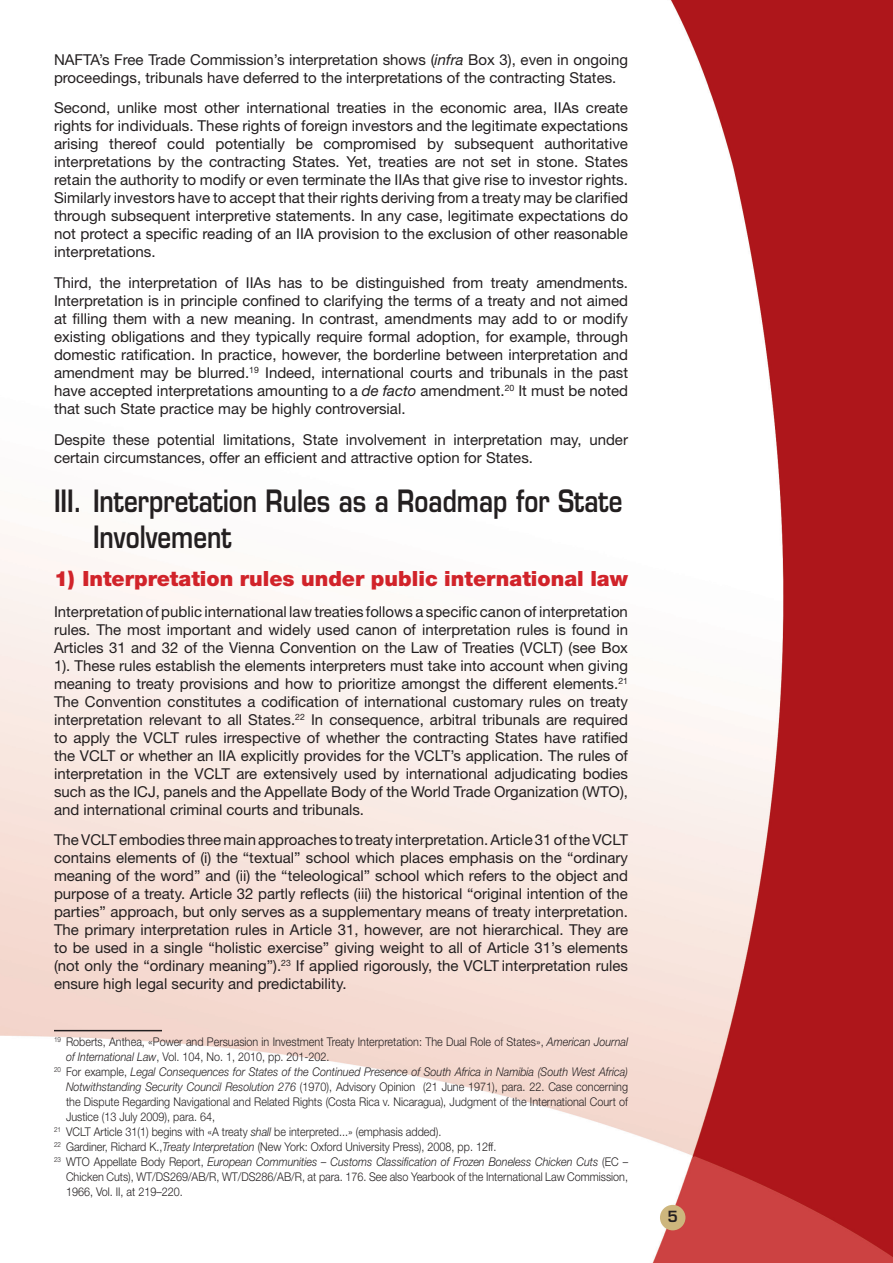
<style>
.page{position:relative;width:893px;height:1263px;background:#fff}
.page>*{position:absolute;margin:0;border:0;box-sizing:border-box;transform-origin:0 0}
.HEAD_A{font:600 30px/36px "Eurostile LT Std";color:#231f20;scale:.8 1}
.Head_1{font:900 21px "Helvetica Neue LT Std";color:#d1232a}
.Body{font:15px/18px "Helvetica Neue LT Std";color:#231f20;text-align:justify}
.footnote{font:15px/18px "Helvetica Neue LT Std";color:#231f20}
.t1{font:600 15px "Eurostile LT Std";color:#231f20}
.footnote-2{font:300 12px/15px "Helvetica Neue LT Std";color:#231f20;text-align:justify;scale:.9 1}
.s1{font-style:italic}
.s2{font-style:inherit}
</style>
<div class="page">
<img style="left:0;top:0;width:893px;height:1263px">
<div style="left:660px;top:1205px;width:25px;height:25px;background:#cdb67d;border-radius:50%"></div>
<hr style="left:54px;top:1030px;width:108px;height:1px;background:#231f20">
<p class="footnote" style="left:54px;top:50px;width:576px">NAFTA’s Free Trade Commission’s interpretation shows (<span class="s1">infra</span> Box 3), even in ongoing proceedings, tribunals have deferred to the interpretations of the contracting States.</p>
<p class="Body" style="left:54px;top:99px;width:576px">Second, unlike most other international treaties in the economic area, IIAs create rights for individuals. These rights of foreign investors and the legitimate expectations arising thereof could potentially be compromised by subsequent authoritative interpretations by the contracting States. Yet, treaties are not set in stone. States retain the authority to modify or even terminate the IIAs that give rise to investor rights.<br>Similarly investors have to accept that their rights deriving from a treaty may be clarified through subsequent interpretive statements. In any case, legitimate expectations do not protect a specific reading of an IIA provision to the exclusion of other reasonable interpretations.</p>
<p class="Body" style="left:54px;top:274px;width:576px">Third, the interpretation of IIAs has to be distinguished from treaty amendments.<br>Interpretation is in principle confined to clarifying the terms of a treaty and not aimed at filling them with a new meaning. In contrast, amendments may add to or modify existing obligations and they typically require formal adoption, for example, through domestic ratification. In practice, however, the borderline between interpretation and amendment may be blurred.<sup>19</sup> Indeed, international courts and tribunals in the past have accepted interpretations amounting to a <span class="s1">de facto</span> amendment.<sup>20</sup> It must be noted that such State practice may be highly controversial.</p>
<p class="Body" style="left:54px;top:430px;width:575px">Despite these potential limitations, State involvement in interpretation may, under certain circumstances, offer an efficient and attractive option for States.</p>
<p class="HEAD_A" style="left:93px;top:483px;width:663px;text-indent:-39px"><span class="s2">III.</span> Interpretation Rules as a Roadmap for State<br>Involvement</p>
<p class="Head_1" style="left:54px;top:566px;width:575px">1) Interpretation rules under public international law</p>
<p class="Body" style="left:54px;top:602px;width:576px">Interpretation of public international law treaties follows a specific canon of interpretation rules. The most important and widely used canon of interpretation rules is found in Articles 31 and 32 of the Vienna Convention on the Law of Treaties (VCLT) (see Box 1). These rules establish the elements interpreters must take into account when giving meaning to treaty provisions and how to prioritize amongst the different elements.<sup>21<br></sup>The Convention constitutes a codification of international customary rules on treaty interpretation relevant to all States.<sup>22</sup> In consequence, arbitral tribunals are required to apply the VCLT rules irrespective of whether the contracting States have ratified the VCLT or whether an IIA explicitly provides for the VCLT’s application. The rules of interpretation in the VCLT are extensively used by international adjudicating bodies such as the ICJ, panels and the Appellate Body of the World Trade Organization (WTO), and international criminal courts and tribunals.</p>
<p class="Body" style="left:54px;top:831px;width:576px">The VCLT embodies three main approaches to treaty interpretation. Article 31 of the VCLT contains elements of (i) the “textual” school which places emphasis on the “ordinary meaning of the word” and (ii) the “teleological” school which refers to the object and purpose of a treaty. Article 32 partly reflects (iii) the historical “original intention of the parties” approach, but only serves as a supplementary means of treaty interpretation.<br>The primary interpretation rules in Article 31, however, are not hierarchical. They are to be used in a single “holistic exercise” giving weight to all of Article 31’s elements (not only the “ordinary meaning”).<sup>23</sup> If applied rigorously, the VCLT interpretation rules ensure high legal security and predictability.</p>
<p class="footnote-2" style="left:66px;top:1033px;width:626px;text-indent:-12px"><sup>19</sup> Roberts, Anthea, «Power and Persuasion in Investment Treaty Interpretation: The Dual Role of States», <span class="s1">American Journal of International Law</span>, Vol. 104, No. 1, 2010, pp. 201-202.</p>
<p class="footnote-2" style="left:66px;top:1063px;width:626px;text-indent:-12px"><sup>20</sup> For example, <span class="s1">Legal Consequences for States of the Continued Presence of South Africa in Namibia (South West Africa)<br>Notwithstanding Security Council Resolution 276</span> (1970), Advisory Opinion (21 June 1971), para. 22. Case concerning the Dispute Regarding Navigational and Related Rights (Costa Rica v. Nicaragua), Judgment of the International Court of Justice (13 July 2009), para. 64,</p>
<p class="footnote-2" style="left:54px;top:1123px;width:432px"><sup>21</sup> VCLT Article 31(1) begins with «A treaty <span class="s1">shall</span> be interpreted...» (emphasis added).</p>
<p class="footnote-2" style="left:54px;top:1138px;width:493px"><sup>22</sup> Gardiner, Richard K.,<span class="s1">Treaty Interpretation</span> (New York: Oxford University Press), 2008, pp. 12ff.</p>
<p class="footnote-2" style="left:66px;top:1153px;width:626px;text-indent:-12px"><sup>23</sup> WTO Appellate Body Report, <span class="s1">European Communities – Customs Classification of Frozen Boneless Chicken Cuts</span> (EC – Chicken Cuts), WT/DS269/AB/R, WT/DS286/AB/R, at para. 176. See also Yearbook of the International Law Commission, 1966, Vol. II, at 219–220.</p>
<p class="t1" style="left:667px;top:1207px;width:12px">5</p>
</div>
